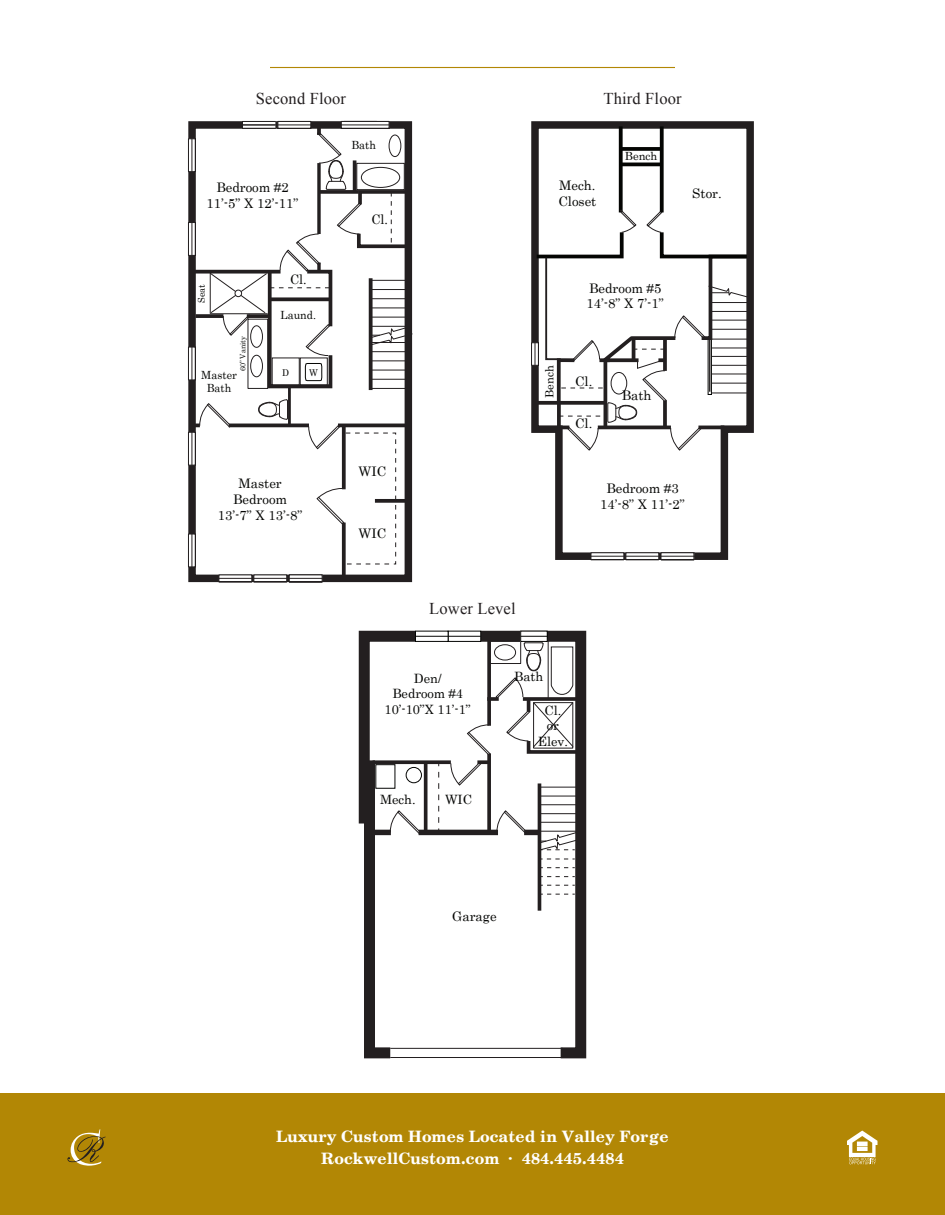
<style>
.page{position:relative;width:945px;height:1215px;background:#fff}
.page>*{position:absolute;margin:0;border:0;box-sizing:border-box;transform-origin:0 0}
.t1{font:16.5px "Times New Roman";letter-spacing:.01em;color:#231f20}
.t2{font:15.75px/22px "Century Bold SWFTE";letter-spacing:.01em;color:#fff;text-align:center}
.t3{font:13.2px/15.8px "Century";color:#040503;text-align:center}
.t4{font:13.2px "Century";color:#040503;scale:.96 1}
.t5{font:12.75px/15.5px "Century";color:#040503;text-align:center}
.t6{font:11.25px/13.2px "Century";color:#040503;text-align:center;scale:.96 1}
.t7{font:11.25px "Century";color:#040503}
.t8{font:9.3px "Century";color:#040503;scale:.96 1}
.t9{font:7.5px "Century";color:#040503;scale:.96 1}
</style>
<div class="page">
<hr style="left:270px;top:67px;width:405px;height:1px;background:#b28705">
<div style="left:0;top:1094px;width:945px;height:121px;background:#b28705"></div>
<svg style="left:847px;top:1131px;width:31px;height:33px"></svg>
<svg style="left:68px;top:1129px;width:38px;height:37px"></svg>
<svg style="left:470px;top:630px;width:117px;height:429px"></svg>
<svg style="left:496px;top:810px;width:32px;height:24px"></svg>
<svg style="left:358px;top:630px;width:68px;height:429px"></svg>
<svg style="left:450px;top:762px;width:32px;height:24px"></svg>
<hr style="left:540px;top:787px;width:37px;height:1px;background:#231f20">
<hr style="left:540px;top:796px;width:37px;height:1px;background:#231f20">
<hr style="left:540px;top:804px;width:37px;height:1px;background:#231f20">
<hr style="left:540px;top:813px;width:37px;height:1px;background:#231f20">
<hr style="left:540px;top:822px;width:37px;height:1px;background:#231f20">
<hr style="left:540px;top:831px;width:37px;height:1px;background:#231f20">
<svg style="left:541px;top:859px;width:34px;height:1px"></svg>
<svg style="left:541px;top:867px;width:34px;height:1px"></svg>
<svg style="left:541px;top:876px;width:34px;height:1px"></svg>
<svg style="left:541px;top:885px;width:34px;height:1px"></svg>
<svg style="left:541px;top:894px;width:34px;height:1px"></svg>
<svg style="left:541px;top:832px;width:37px;height:19px"></svg>
<hr style="left:390px;top:1048px;width:173px;height:1px;background:#231f20">
<hr style="left:390px;top:1057px;width:173px;height:1px;background:#231f20">
<hr style="left:538px;top:783px;width:3px;height:128px;background:#231f20">
<svg style="left:424px;top:764px;width:4px;height:66px"></svg>
<svg style="left:487px;top:756px;width:4px;height:74px"></svg>
<svg style="left:477px;top:760px;width:12px;height:4px"></svg>
<svg style="left:375px;top:760px;width:76px;height:4px"></svg>
<div style="left:419px;top:830px;width:79px;height:5px;background:#231f20"></div>
<div style="left:524px;top:830px;width:15px;height:5px;background:#231f20"></div>
<div style="left:373px;top:830px;width:18px;height:5px;background:#231f20"></div>
<div style="left:406px;top:767px;width:16px;height:16px;border:1px solid #040503;border-radius:50%"></div>
<svg style="left:438px;top:772px;width:1px;height:58px"></svg>
<div style="left:364px;top:760px;width:11px;height:59px;background:#231f20"></div>
<svg style="left:522px;top:633px;width:23px;height:3px"></svg>
<svg style="left:450px;top:633px;width:29px;height:3px"></svg>
<div style="left:448px;top:631px;width:33px;height:11px;border:1px solid #040503"></div>
<hr style="left:448px;top:636px;width:33px;height:1px;background:#040503">
<svg style="left:417px;top:633px;width:29px;height:7px"></svg>
<div style="left:415px;top:631px;width:33px;height:11px;border:1px solid #040503"></div>
<hr style="left:415px;top:636px;width:33px;height:1px;background:#040503">
<svg style="left:467px;top:636px;width:114px;height:120px"></svg>
<svg style="left:258px;top:399px;width:30px;height:21px"></svg>
<svg style="left:396px;top:499px;width:7px;height:4px"></svg>
<svg style="left:342px;top:564px;width:4px;height:9px"></svg>
<hr style="left:338px;top:424px;width:71px;height:3px;background:#231f20">
<hr style="left:229px;top:424px;width:80px;height:3px;background:#231f20">
<hr style="left:288px;top:386px;width:3px;height:41px;background:#231f20">
<svg style="left:308px;top:425px;width:88px;height:139px"></svg>
<div style="left:188px;top:121px;width:224px;height:461px;border:8px solid #231f20"></div>
<hr style="left:289px;top:582px;width:33px;height:1px;background:#231f20">
<svg style="left:218px;top:574px;width:105px;height:8px"></svg>
<hr style="left:289px;top:578px;width:33px;height:1px;background:#231f20">
<svg style="left:188px;top:534px;width:8px;height:33px"></svg>
<hr style="left:192px;top:534px;width:1px;height:33px;background:#231f20">
<svg style="left:188px;top:403px;width:43px;height:63px"></svg>
<hr style="left:192px;top:432px;width:1px;height:33px;background:#231f20">
<svg style="left:188px;top:347px;width:8px;height:33px"></svg>
<hr style="left:192px;top:347px;width:1px;height:33px;background:#231f20">
<svg style="left:188px;top:222px;width:8px;height:34px"></svg>
<hr style="left:192px;top:223px;width:1px;height:32px;background:#231f20">
<svg style="left:188px;top:138px;width:8px;height:34px"></svg>
<hr style="left:192px;top:139px;width:1px;height:33px;background:#231f20">
<svg style="left:193px;top:270px;width:17px;height:4px"></svg>
<svg style="left:196px;top:314px;width:14px;height:4px"></svg>
<svg style="left:210px;top:121px;width:203px;height:269px"></svg>
<svg style="left:320px;top:190px;width:39px;height:4px"></svg>
<hr style="left:353px;top:160px;width:3px;height:32px;background:#231f20">
<div style="left:357px;top:163px;width:48px;height:27px;border:1px solid #231f20"></div>
<svg style="left:531px;top:121px;width:223px;height:440px"></svg>
<svg style="left:590px;top:552px;width:104px;height:8px"></svg>
<hr style="left:661px;top:556px;width:33px;height:1px;background:#231f20">
<svg style="left:619px;top:126px;width:4px;height:83px"></svg>
<svg style="left:660px;top:126px;width:4px;height:83px"></svg>
<hr style="left:621px;top:163px;width:40px;height:3px;background:#040503">
<svg style="left:621px;top:147px;width:40px;height:4px"></svg>
<svg style="left:531px;top:209px;width:223px;height:242px"></svg>
<p class="t1" style="left:256px;top:88px;width:92px">Second Floor</p>
<p class="t3" style="left:207px;top:178px;width:93px">Bedroom #2<br>11’-5” X 12’-11”</p>
<p class="t8" style="left:194px;top:303px;width:21px;rotate:-90deg">Seat</p>
<p class="t4" style="left:290px;top:268px;width:19px">Cl.</p>
<p class="t6" style="left:281px;top:308px;width:38px">Laund.</p>
<p class="t9" style="left:237px;top:371px;width:38px;rotate:-90deg">60” Vanity</p>
<p class="t6" style="left:201px;top:367px;width:38px">Master<br>Bath</p>
<p class="t8" style="left:282px;top:364px;width:9px">D</p>
<p class="t8" style="left:309px;top:365px;width:11px">W</p>
<p class="t3" style="left:218px;top:475px;width:86px">Master<br>Bedroom<br>13’-7” X 13’-8”</p>
<p class="t6" style="left:351px;top:138px;width:27px">Bath</p>
<p class="t4" style="left:372px;top:209px;width:19px">Cl.</p>
<p class="t3" style="left:359px;top:462px;width:29px">WIC</p>
<p class="t3" style="left:359px;top:525px;width:29px">WIC</p>
<p class="t1" style="left:603px;top:88px;width:80px">Third Floor</p>
<p class="t3" style="left:558px;top:176px;width:39px;text-align:left">Mech.<br>Closet</p>
<p class="t7" style="left:625px;top:147px;width:34px">Bench</p>
<p class="t3" style="left:692px;top:184px;width:31px">Stor.</p>
<p class="t3" style="left:587px;top:279px;width:79px;text-align:left">Bedroom #5<br>14’-8” X 7’-1”</p>
<p class="t7" style="left:540px;top:398px;width:34px;rotate:-90deg">Bench</p>
<p class="t3" style="left:575px;top:372px;width:19px">Cl.</p>
<p class="t3" style="left:575px;top:414px;width:19px">Cl.</p>
<p class="t3" style="left:622px;top:386px;width:31px">Bath</p>
<p class="t3" style="left:600px;top:479px;width:86px">Bedroom #3<br>14’-8” X 11’-2”</p>
<p class="t1" style="left:429px;top:598px;width:88px">Lower Level</p>
<p class="t5" style="left:385px;top:670px;width:88px">Den/<br>Bedroom #4<br>10’-10”X 11’-1”</p>
<p class="t5" style="left:514px;top:667px;width:31px">Bath</p>
<p class="t5" style="left:538px;top:702px;width:32px">Cl. or<br>Elev.</p>
<p class="t5" style="left:380px;top:791px;width:37px">Mech.</p>
<p class="t5" style="left:445px;top:791px;width:29px">WIC</p>
<p class="t3" style="left:452px;top:907px;width:46px">Garage</p>
<p class="t2" style="left:276px;top:1125px;width:394px">Luxury Custom Homes Located in Valley Forge<br>RockwellCustom.com • 484.445.4484</p>
</div>
